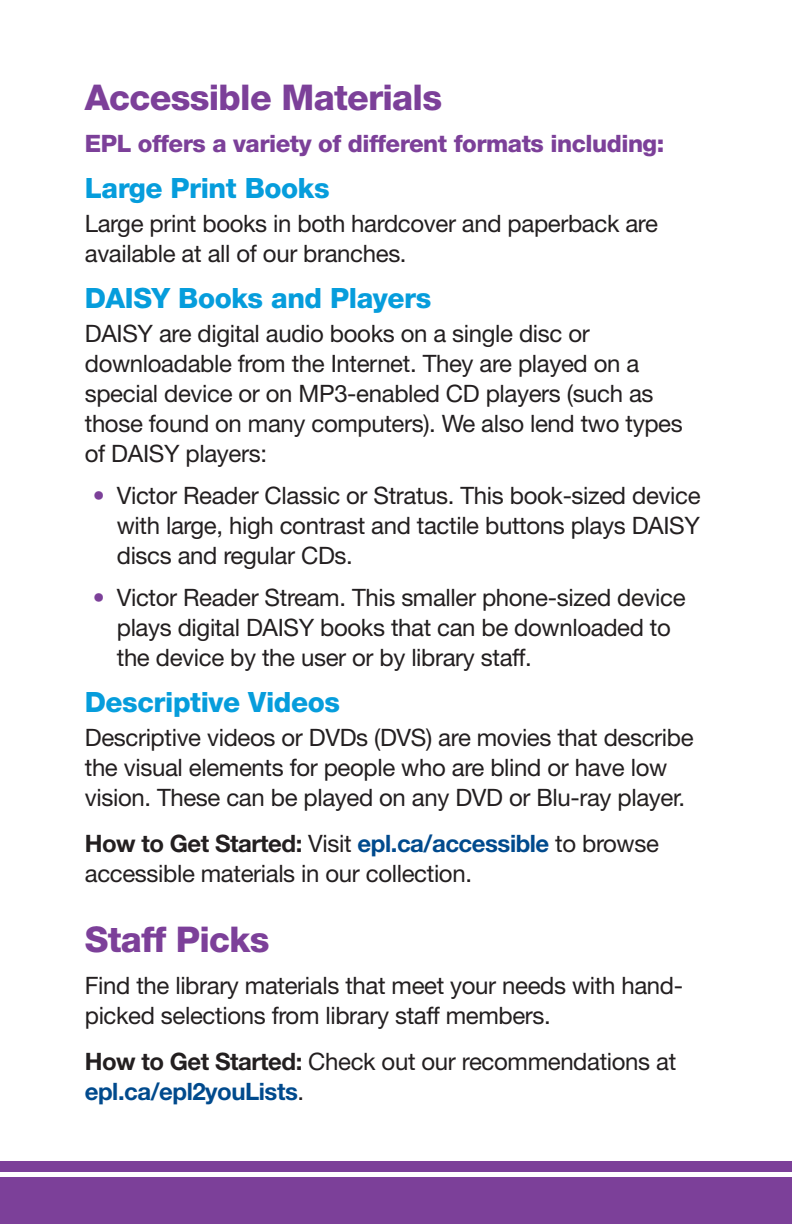
<style>
.page{position:relative;width:792px;height:1224px;background:#fff}
.page>*{position:absolute;margin:0;border:0;box-sizing:border-box;transform-origin:0 0}
.Heading{font:800 35.6px "Helvetica Neue LT Std";letter-spacing:-.02em;color:#7c4099}
.Heading_2{font:800 28px "Helvetica Neue LT Std";letter-spacing:-.015em;color:#069ddc}
.Copy{font:24px/30px "Helvetica Neue LT Std";letter-spacing:-.015em;color:#231f20}
.Heading-2{font:800 24px "Helvetica Neue LT Std";letter-spacing:-.02em;color:#7c4099}
.s1{color:#7c4099}
.s2{font-weight:700}
.s3{font-weight:700;color:#004a8d}
</style>
<div class="page">
<div style="left:0;top:1162px;width:792px;height:62px;background:#7c4099"></div>
<hr style="left:0;top:1173px;width:792px;height:4px;background:#fff">
<p class="Heading" style="left:85px;top:76px;width:359px">Accessible Materials</p>
<p class="Heading-2" style="left:85px;top:129px;width:581px">EPL offers a variety of different formats including:</p>
<p class="Heading_2" style="left:85px;top:172px;width:246px">Large Print Books</p>
<p class="Copy" style="left:85px;top:208px;width:575px">Large print books in both hardcover and paperback are available at all of our branches.</p>
<p class="Heading_2" style="left:85px;top:282px;width:348px">DAISY Books and Players</p>
<p class="Copy" style="left:85px;top:318px;width:599px">DAISY are digital audio books on a single disc or downloadable from the Internet. They are played on a special device or on MP3-enabled CD players (such as those found on many computers). We also lend two types of DAISY players:</p>
<p class="Copy" style="left:117px;top:480px;width:585px;text-align:justify;text-indent:-24px"><span class="s1">•</span> Victor Reader Classic or Stratus. This book-sized device with large, high contrast and tactile buttons plays DAISY discs and regular CDs.</p>
<p class="Copy" style="left:117px;top:582px;width:570px;text-indent:-24px"><span class="s1">•</span> Victor Reader Stream. This smaller phone-sized device plays digital DAISY books that can be downloaded to the device by the user or by library staff.</p>
<p class="Heading_2" style="left:85px;top:686px;width:257px">Descriptive Videos</p>
<p class="Copy" style="left:85px;top:722px;width:610px">Descriptive videos or DVDs (DVS) are movies that describe the visual elements for people who are blind or have low vision. These can be played on any DVD or Blu-ray player.</p>
<p class="Copy" style="left:85px;top:828px;width:576px"><span class="s2">How to Get Started:</span> Visit <span class="s3">epl.ca/accessible</span> to browse accessible materials in our collection.</p>
<p class="Heading" style="left:85px;top:918px;width:186px">Staff Picks</p>
<p class="Copy" style="left:85px;top:970px;width:600px">Find the library materials that meet your needs with hand&shy;picked selections from library staff members.</p>
<p class="Copy" style="left:85px;top:1046px;width:593px"><span class="s2">How to Get Started:</span> Check out our recommendations at <span class="s3">epl.ca/epl2youLists</span>.</p>
</div>
